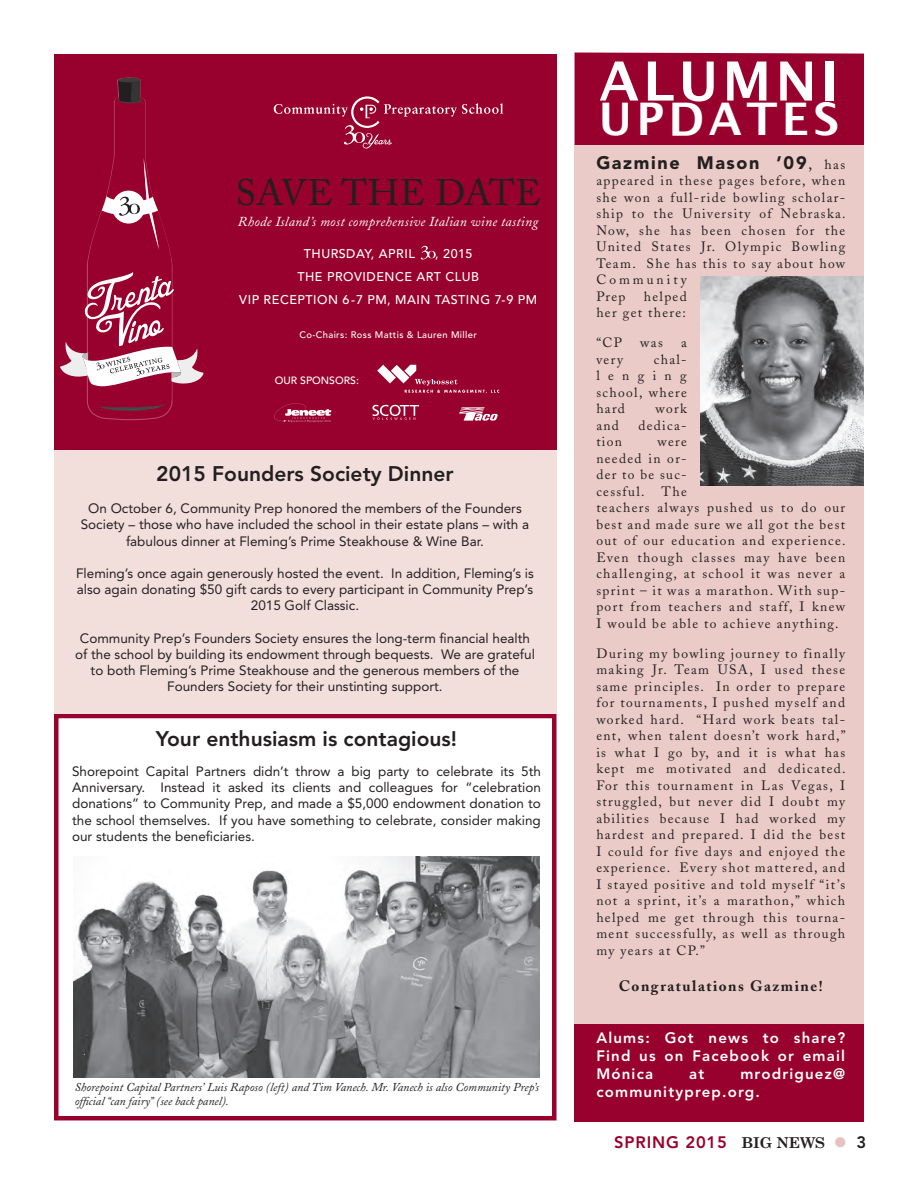
<style>
.page{position:relative;width:918px;height:1188px;background:#fff}
.page>*{position:absolute;margin:0;border:0;box-sizing:border-box;transform-origin:0 0}
.t1{font:700 54px "Lucida Grande";letter-spacing:.075em;color:#fff}
.t2{font:700 45px "Lucida Grande";letter-spacing:.1em;color:#fff}
.t3{font:36.6px "Adobe Caslon";letter-spacing:.015em;color:#231f20}
.t4{font:700 36px "Century Schoolbook";color:#e7c3be}
.t5{font:800 21px "Avenir";color:#231f20}
.t6{font:900 18px "Avenir";letter-spacing:.09em;color:#231f20}
.t7{font:800 16.5px "Avenir";letter-spacing:.05em;color:#98012d}
.t8{font:800 15px/18px "Avenir";letter-spacing:.08em;color:#fff;text-align:justify}
.t9{font:700 15px "Adobe Caslon";letter-spacing:.1em;color:#231f20}
.t10{font:italic 13.65px "Adobe Caslon";letter-spacing:.025em;color:#fff}
.t11{font:13.5px/16.5px "Adobe Caslon";letter-spacing:.1em;color:#231f20;text-align:justify}
.t12{font:13.5px/16.2px "Avenir";color:#231f20;text-align:center}
.t13{font:500 12.6px "Avenir";letter-spacing:.04em;color:#fff}
.t14{font:italic 12px/14.4px "Adobe Caslon";color:#231f20}
.t15{font:500 10.5px "Avenir";color:#fff}
.t16{font:500 9.45px "Avenir";letter-spacing:.04em;color:#fff}
.s1{font-family:"Adobe Caslon";font-weight:400;font-size:15px}
.s2{font-family:"Adobe Caslon";font-weight:400;font-size:13.5px}
.s3{font-family:"Century Schoolbook";font-weight:700;font-size:15px;color:#231f20}
</style>
<div class="page">
<div style="left:54px;top:714px;width:502px;height:406px;border:4px solid #98012d"></div>
<div style="left:575px;top:991px;width:289px;height:130px;background:#98012d"></div>
<div style="left:54px;top:418px;width:502px;height:296px;background:#f2dfdc"></div>
<div style="left:575px;top:52px;width:289px;height:93px;background:#98012d"></div>
<div style="left:575px;top:145px;width:289px;height:879px;background:#eacbc7"></div>
<img style="left:700px;top:276px;width:164px;height:210px">
<div style="left:54px;top:54px;width:502px;height:396px;background:#98012d"></div>
<svg style="left:459px;top:407px;width:39px;height:14px"></svg>
<svg style="left:274px;top:403px;width:57px;height:19px"></svg>
<svg style="left:421px;top:246px;width:15px;height:14px"></svg>
<svg style="left:274px;top:96px;width:229px;height:53px"></svg>
<svg style="left:372px;top:405px;width:47px;height:15px"></svg>
<svg style="left:377px;top:365px;width:122px;height:28px"></svg>
<svg style="left:60px;top:78px;width:144px;height:342px"></svg>
<img style="left:74px;top:857px;width:466px;height:220px">
<p class="t3" style="left:236px;top:171px;width:306px">SAVE THE DATE</p>
<p class="t10" style="left:238px;top:214px;width:302px">Rhode Island’s most comprehensive Italian wine tasting</p>
<p class="t13" style="left:304px;top:247px;width:113px">THURSDAY, APRIL</p>
<p class="t13" style="left:435px;top:247px;width:39px">, 2015</p>
<p class="t13" style="left:297px;top:270px;width:183px">THE PROVIDENCE ART CLUB</p>
<p class="t13" style="left:239px;top:293px;width:299px">VIP RECEPTION 6-7 PM, MAIN TASTING 7-9 PM</p>
<p class="t16" style="left:300px;top:329px;width:179px">Co-Chairs: Ross Mattis &amp; Lauren Miller</p>
<p class="t15" style="left:275px;top:374px;width:86px">OUR SPONSORS:</p>
<p class="t5" style="left:156px;top:461px;width:299px">2015 Founders Society Dinner</p>
<p class="t12" style="left:81px;top:500px;width:450px">On October 6, Community Prep honored the members of the Founders<br>Society – those who have included the school in their estate plans – with a fabulous dinner at Fleming’s Prime Steakhouse &amp; Wine Bar.</p>
<p class="t12" style="left:76px;top:565px;width:459px">Fleming’s once again generously hosted the event. In addition, Fleming’s is also again donating $50 gift cards to every participant in Community Prep’s<br>2015 Golf Classic.</p>
<p class="t12" style="left:75px;top:630px;width:461px">Community Prep’s Founders Society ensures the long-term financial health of the school by building its endowment through bequests. We are grateful to both Fleming’s Prime Steakhouse and the generous members of the Founders Society for their unstinting support.</p>
<p class="t5" style="left:156px;top:727px;width:303px">Your enthusiasm is contagious!</p>
<p class="t12" style="left:72px;top:763px;width:470px;text-align:justify">Shorepoint Capital Partners didn’t throw a big party to celebrate its 5th Anniversary. Instead it asked its clients and colleagues for “celebration donations” to Community Prep, and made a $5,000 endowment donation to the school themselves. If you have something to celebrate, consider making our students the beneficiaries.</p>
<p class="t14" style="left:75px;top:1080px;width:466px">Shorepoint Capital Partners’ Luis Raposo (left) and Tim Vanech. Mr. Vanech is also Community Prep’s official “can fairy” (see back panel).</p>
<p class="t1" style="left:599px;top:37px;width:241px">ALUMNI</p>
<p class="t2" style="left:599px;top:82px;width:242px">UPDATES</p>
<p class="t6" style="left:596px;top:152px;width:250px">Gazmine Mason ’09<span class="s1">,</span> <span class="s2">has</span></p>
<p class="t11" style="left:596px;top:173px;width:251px;text-align:left">appeared in these pages before, when she won a full-ride bowling scholar&shy;ship to the University of Nebraska.<br>Now, she has been chosen for the<br>United States Jr. Olympic Bowling<br>Team. She has this to say about how<br>Community<br>Prep</p>
<p class="t11" style="left:596px;top:288px;width:92px;text-align:right">helped<br>her get there:</p>
<p class="t11" style="left:596px;top:335px;width:27px">“CP</p>
<p class="t11" style="left:640px;top:335px;width:24px">was</p>
<p class="t11" style="left:681px;top:335px;width:7px">a</p>
<p class="t11" style="left:596px;top:351px;width:28px">very</p>
<p class="t11" style="left:596px;top:351px;width:92px;text-indent:57px">chal&shy;lenging school, where hard</p>
<p class="t11" style="left:656px;top:401px;width:33px">work</p>
<p class="t11" style="left:596px;top:417px;width:24px">and</p>
<p class="t11" style="left:638px;top:417px;width:50px">dedica-</p>
<p class="t11" style="left:596px;top:434px;width:27px">tion</p>
<p class="t11" style="left:596px;top:434px;width:92px;text-indent:61px">were needed in or&shy;der to be suc&shy;cessful.</p>
<p class="t11" style="left:596px;top:483px;width:251px;text-align:left;text-indent:65px">The<br>teachers always pushed us to do our best and made sure we all got the best out of our education and experience.<br>Even though classes may have been challenging, at school it was never a sprint – it was a marathon. With sup&shy;port from teachers and staff, I knew<br>I would be able to achieve anything.</p>
<p class="t11" style="left:596px;top:645px;width:251px">During my bowling journey to finally making Jr. Team USA, I used these same principles. In order to prepare for tournaments, I pushed myself and worked hard. “Hard work beats tal&shy;ent, when talent doesn’t work hard,” is what I go by, and it is what has kept me motivated and dedicated.<br>For this tournament in Las Vegas, I struggled, but never did I doubt my abilities because I had worked my hardest and prepared. I did the best I could for five days and enjoyed the experience. Every shot mattered, and I stayed positive and told myself “it’s not a sprint, it’s a marathon,” which helped me get through this tourna&shy;ment successfully, as well as through my years at CP.”</p>
<p class="t9" style="left:619px;top:977px;width:205px">Congratulations Gazmine!</p>
<p class="t8" style="left:596px;top:1028px;width:250px">Alums: Got news to share?<br>Find us on Facebook or email Mónica</p>
<p class="t8" style="left:596px;top:1064px;width:250px;text-indent:144px">mrodriguez@ communityprep.org.</p>
<p class="t8" style="left:689px;top:1064px;width:17px">at</p>
<p class="t7" style="left:614px;top:1132px;width:212px">SPRING 2015 <span class="s3">BIG NEWS</span></p>
<p class="t4" style="left:830px;top:1119px;width:38px">• <sup>3</sup></p>
</div>
